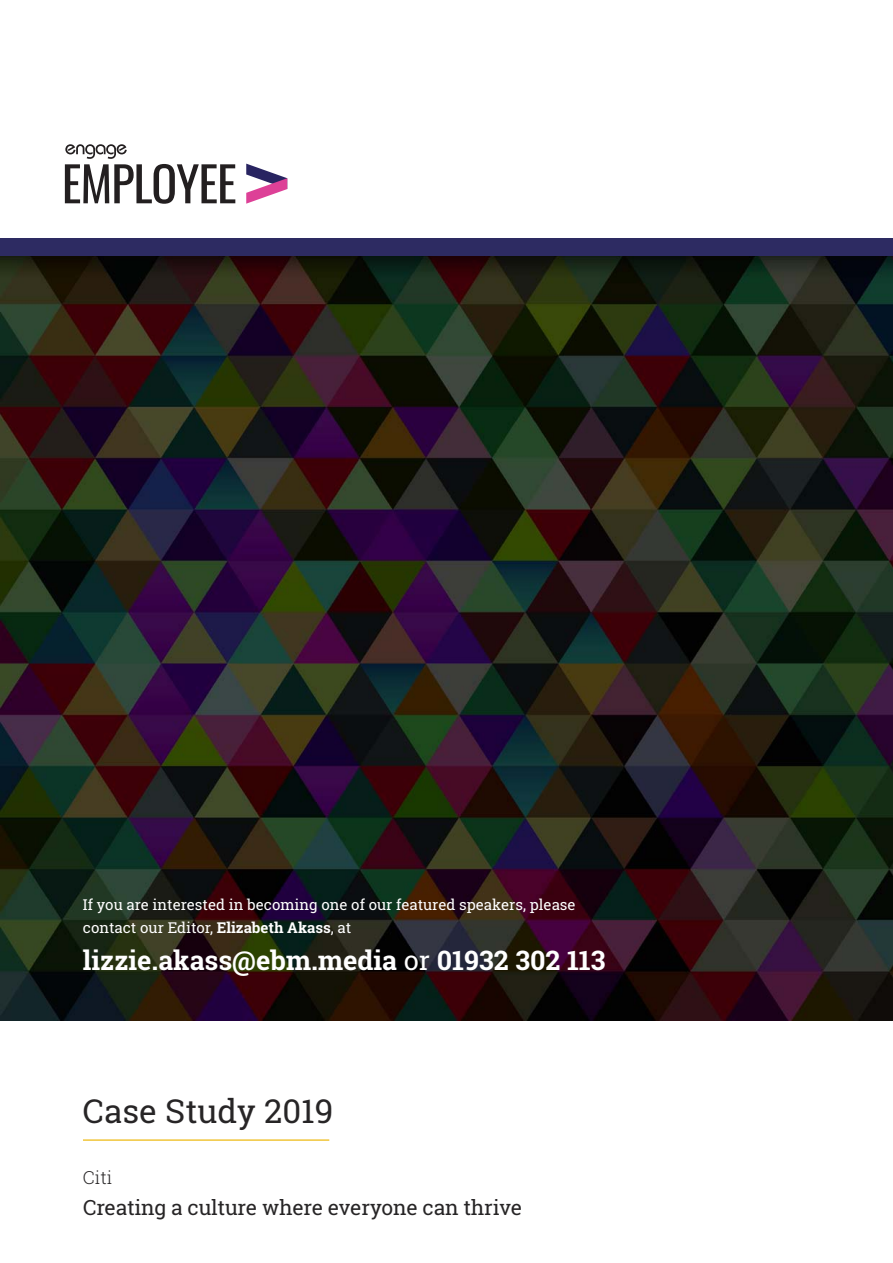
<style>
.page{position:relative;width:893px;height:1263px;background:#fff}
.page>*{position:absolute;margin:0;border:0;box-sizing:border-box;transform-origin:0 0}
.t1{font:33px "Roboto Slab";color:#272526}
.t2{font:700 27px "Roboto Slab";color:#fff}
.t3{font:21px "Roboto Slab";letter-spacing:-.01em;color:#272526}
.t4{font:300 18px "Roboto Slab";color:#272526}
.t5{font:15px/23.7px "Roboto Slab";color:#fff}
.s1{font-weight:700}
.s2{font-weight:400}
</style>
<div class="page">
<img style="left:0;top:255px;width:893px;height:765px">
<div style="left:0;top:238px;width:893px;height:17px;background:#2d2b62"></div>
<hr style="left:83px;top:1139px;width:246px;height:2px;background:#f1c53a">
<svg style="left:246px;top:164px;width:41px;height:40px"></svg>
<svg style="left:65px;top:144px;width:170px;height:60px"></svg>
<p class="t5" style="left:83px;top:893px;width:494px">If you are interested in becoming one of our featured speakers, please contact our Editor, <span class="s1">Elizabeth Akass</span>, at</p>
<h2 class="t2" style="left:83px;top:944px;width:524px">lizzie.akass@ebm.media <span class="s2">or</span> 01932 302 113</h2>
<h1 class="t1" style="left:83px;top:1098px;width:252px">Case Study 2019</h1>
<p class="t4" style="left:83px;top:1170px;width:31px">Citi</p>
<h3 class="t3" style="left:83px;top:1199px;width:440px">Creating a culture where everyone can thrive</h3>
</div>
